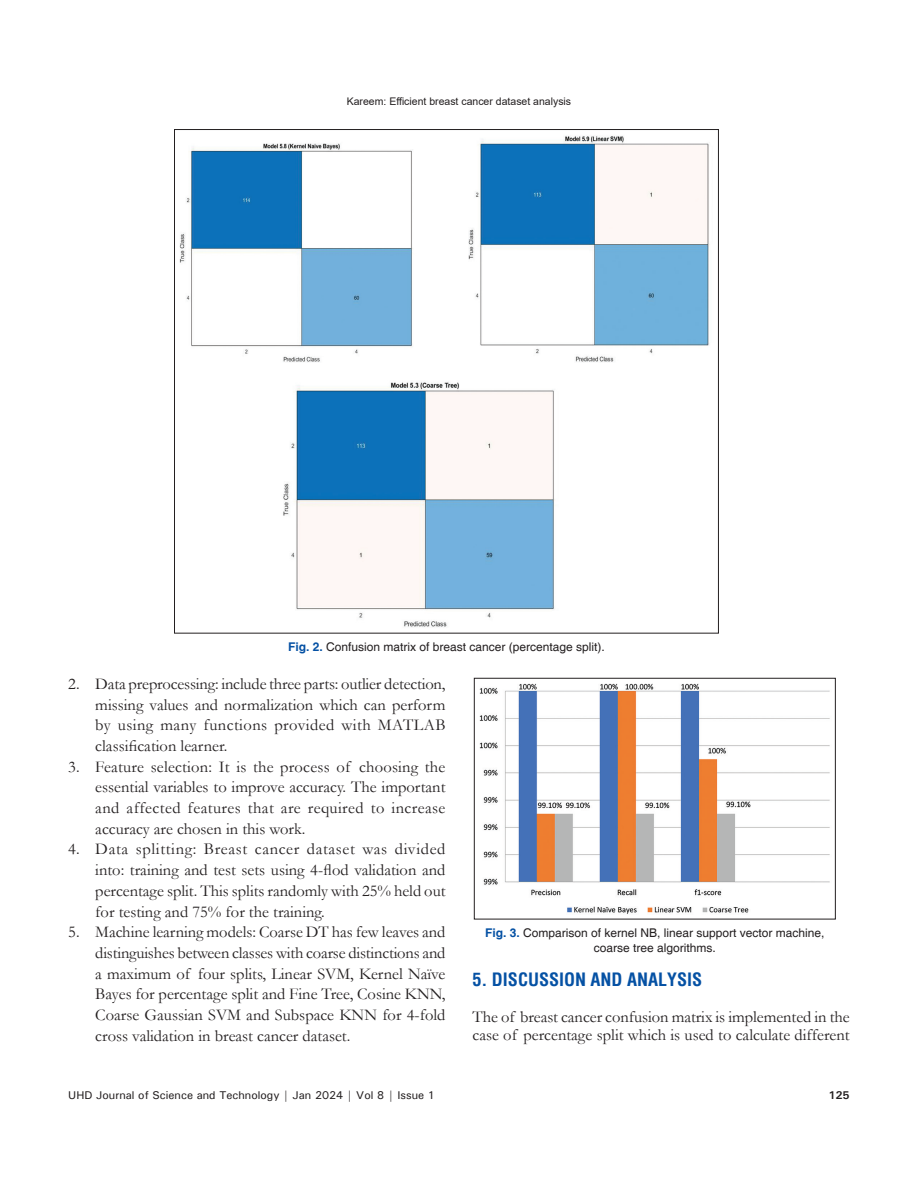
<style>
.page{position:relative;width:918px;height:1188px;background:#fff}
.page>*{position:absolute;margin:0;border:0;box-sizing:border-box;transform-origin:0 0}
.t1{font:700 condensed 18px "Helvetica";color:#0551a4}
.L{font:16.5px/20.7px "Garamond";color:#231f20;text-align:justify}
.LL{font:16.5px/20.7px "Garamond";color:#231f20;text-align:justify}
.TX{font:16.5px/18.8px "Garamond";color:#231f20}
.FGC{font:12px/15px "Helvetica";color:#231f20;text-align:center}
.t2{font:500 11.25px "Univers";color:#231f20}
.t3{font:700 11.25px "Univers";color:#231f20}
.t4{font:10.5px "Arial";color:#231f20}
.s1{font-weight:700;color:#0551a4}
</style>
<div class="page">
<img style="left:179px;top:136px;width:531px;height:491px">
<img style="left:479px;top:683px;width:351px;height:231px">
<div style="left:474px;top:678px;width:362px;height:241px;border:1px solid #231f20"></div>
<p class="t4" style="left:347px;top:94px;width:226px">Kareem: Efficient breast cancer dataset analysis</p>
<p class="FGC" style="left:288px;top:640px;width:318px"><span class="s1">Fig. 2.</span> Confusion matrix of breast cancer (percentage split).</p>
<p class="L" style="left:95px;top:673px;width:352px;text-indent:-27px">2. Data preprocessing: include three parts: outlier detection, missing values and normalization which can perform by using many functions provided with MATLAB classification learner.</p>
<p class="L" style="left:95px;top:756px;width:352px;text-indent:-27px">3. Feature selection: It is the process of choosing the essential variables to improve accuracy. The important and affected features that are required to increase accuracy are chosen in this work.</p>
<p class="L" style="left:95px;top:839px;width:352px;text-indent:-27px">4. Data splitting: Breast cancer dataset was divided into: training and test sets using 4-flod validation and percentage split. This splits randomly with 25% held out for testing and 75% for the training.</p>
<p class="LL" style="left:95px;top:921px;width:352px;text-indent:-27px">5. Machine learning models: Coarse DT has few leaves and distinguishes between classes with coarse distinctions and a maximum of four splits, Linear SVM, Kernel Naïve Bayes for percentage split and Fine Tree, Cosine KNN, Coarse Gaussian SVM and Subspace KNN for 4-fold cross validation in breast cancer dataset.</p>
<p class="FGC" style="left:485px;top:926px;width:341px"><span class="s1">Fig. 3.</span> Comparison of kernel NB, linear support vector machine, coarse tree algorithms.</p>
<h1 class="t1" style="left:472px;top:967px;width:231px">5. DISCUSSION AND ANALYSIS</h1>
<p class="TX" style="left:472px;top:1007px;width:379px">The of breast cancer confusion matrix is implemented in the case of percentage split which is used to calculate different</p>
<p class="t2" style="left:68px;top:1088px;width:368px">UHD Journal of Science and Technology | Jan 2024 | Vol 8 | Issue 1</p>
<p class="t3" style="left:829px;top:1088px;width:23px">125</p>
</div>
